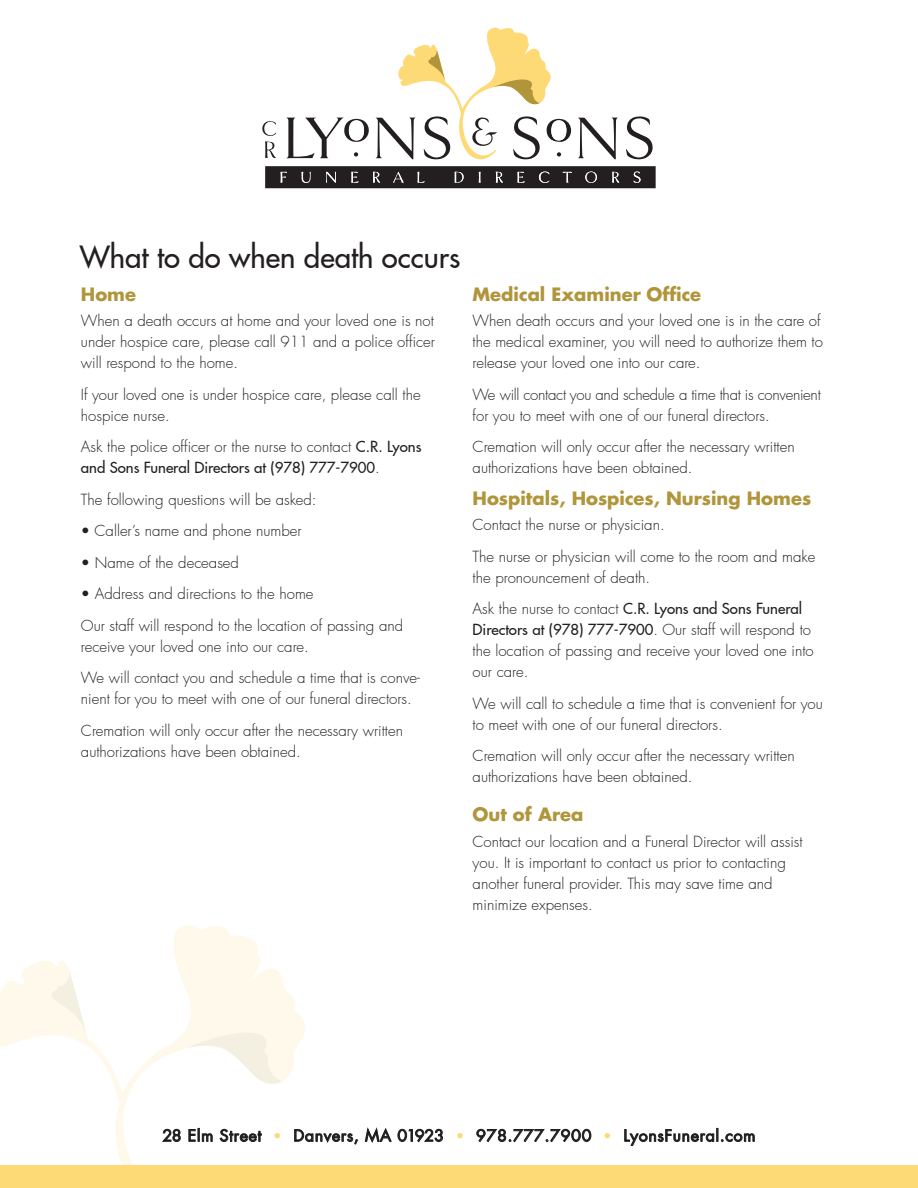
<style>
.page{position:relative;width:918px;height:1188px;background:#fff}
.page>*{position:absolute;margin:0;border:0;box-sizing:border-box;transform-origin:0 0}
.t1{font:500 30px "Futura LT Pro";color:#231f20}
.t2{font:700 18px "Futura LT Pro";color:#b1953a}
.t3{font:15.6px "Futura LT Pro";letter-spacing:.04em;color:#050504}
.t4{font:300 15px/21px "Futura LT Pro";color:#231f20}
.t5{font:300 15px/21px "Futura LT Pro";letter-spacing:-.02em;color:#231f20}
.t6{font:500 15px/21px "Futura LT Pro";color:#231f20}
.s1{font-weight:300}
.s2{font-weight:500}
.s3{font-size:14.25px;color:#feda77}
</style>
<div class="page">
<svg style="left:262px;top:27px;width:394px;height:161px"></svg>
<svg style="left:305px;top:1133px;width:53px;height:11px"></svg>
<svg style="left:365px;top:1128px;width:26px;height:14px"></svg>
<svg style="left:398px;top:1129px;width:45px;height:13px"></svg>
<svg style="left:477px;top:1129px;width:114px;height:13px"></svg>
<svg style="left:625px;top:1128px;width:130px;height:18px"></svg>
<div style="left:0;top:1165px;width:918px;height:23px;background:#feda77"></div>
<svg style="left:0;top:925px;width:305px;height:240px"></svg>
<svg style="left:45px;top:971px;width:42px;height:65px"></svg>
<svg style="left:186px;top:1031px;width:97px;height:60px"></svg>
<h1 class="t1" style="left:80px;top:235px;width:382px">What to do when death occurs</h1>
<p class="t2" style="left:81px;top:280px;width:57px">Home</p>
<p class="t4" style="left:81px;top:310px;width:356px;text-align:justify">When a death occurs at home and your loved one is not under hospice care, please call 911 and a police officer will respond to the home.</p>
<p class="t4" style="left:81px;top:384px;width:341px">If your loved one is under hospice care, please call the hospice nurse.</p>
<p class="t6" style="left:81px;top:435px;width:342px"><span class="s1">Ask the police officer or the nurse to contact</span> C.R. Lyons and Sons Funeral Directors at (978) 777-7900<span class="s1">.</span></p>
<p class="t4" style="left:81px;top:489px;width:237px">The following questions will be asked:</p>
<p class="t4" style="left:81px;top:520px;width:222px">• Caller’s name and phone number</p>
<p class="t4" style="left:81px;top:552px;width:160px">• Name of the deceased</p>
<p class="t4" style="left:81px;top:578px;width:324px;line-height:31.5px">• Address and directions to the home<br>Our staff will respond to the location of passing and</p>
<p class="t4" style="left:81px;top:630px;width:341px;line-height:31.5px">receive your loved one into our care.<br>We will contact you and schedule a time that is conve-</p>
<p class="t4" style="left:81px;top:683px;width:332px;line-height:31.5px">nient for you to meet with one of our funeral directors.<br>Cremation will only occur after the necessary written</p>
<p class="t4" style="left:81px;top:741px;width:221px">authorizations have been obtained.</p>
<p class="t2" style="left:473px;top:280px;width:230px">Medical Examiner Office</p>
<p class="t4" style="left:473px;top:310px;width:352px">When death occurs and your loved one is in the care of the medical examiner, you will need to authorize them to release your loved one into our care.</p>
<p class="t5" style="left:473px;top:384px;width:350px">We will contact you and schedule a time that is convenient for you to meet with one of our funeral directors.</p>
<p class="t4" style="left:473px;top:436px;width:324px">Cremation will only occur after the necessary written authorizations have been obtained.</p>
<p class="t2" style="left:473px;top:484px;width:340px">Hospitals, Hospices, Nursing Homes</p>
<p class="t4" style="left:473px;top:509px;width:344px;line-height:31.5px">Contact the nurse or physician.<br>The nurse or physician will come to the room and make</p>
<p class="t4" style="left:473px;top:561px;width:331px;line-height:31.5px">the pronouncement of death.<br>Ask the nurse to contact <span class="s2">C.R. Lyons and Sons Funeral</span></p>
<p class="t4" style="left:473px;top:619px;width:343px"><span class="s2">Directors at (978) 777-7900</span>. Our staff will respond to the location of passing and receive your loved one into our care.</p>
<p class="t4" style="left:473px;top:693px;width:352px">We will call to schedule a time that is convenient for you to meet with one of our funeral directors.</p>
<p class="t4" style="left:473px;top:745px;width:324px">Cremation will only occur after the necessary written authorizations have been obtained.</p>
<p class="t2" style="left:473px;top:800px;width:112px">Out of Area</p>
<p class="t4" style="left:473px;top:831px;width:332px">Contact our location and a Funeral Director will assist you. It is important to contact us prior to contacting another funeral provider. This may save time and minimize expenses.</p>
<p class="t3" style="left:162px;top:1125px;width:595px">28 Elm Street <span class="s3">•</span> Danvers, MA 01923 <span class="s3">•</span> 978.777.7900 <span class="s3">•</span> LyonsFuneral.com</p>
</div>
